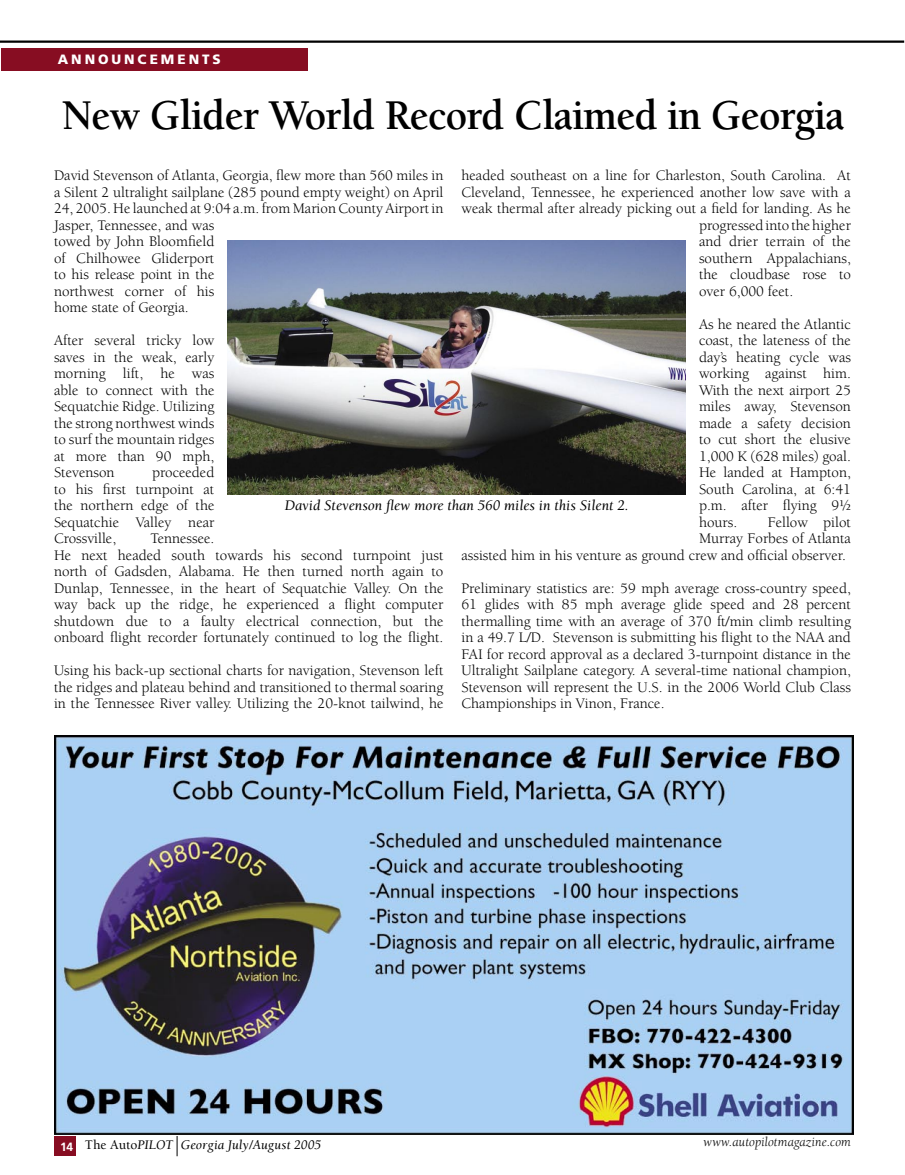
<style>
.page{position:relative;width:905px;height:1175px;background:#fff}
.page>*{position:absolute;margin:0;border:0;box-sizing:border-box;transform-origin:0 0}
.t1{font:700 43.5px "Berkeley";letter-spacing:-.02em;color:#000;scale:.95 1}
.Body_Copy{font:15px/16.5px "Berkeley";color:#000;text-align:justify}
.t2{font:italic 15px "Berkeley";color:#000}
.t3{font:italic 13.5px "Berkeley";letter-spacing:.005em;color:#000}
.t4{font:italic 13.5px "Berkeley";letter-spacing:.005em;color:#000}
.t5{font:900 13.5px "Frutiger";letter-spacing:.215em;color:#fff}
.s1{font-weight:500;font-style:normal}
</style>
<div class="page">
<div style="left:54px;top:1136px;width:22px;height:19px;background:#870d22"></div>
<svg style="left:177px;top:1136px;width:1px;height:20px"></svg>
<div style="left:1px;top:49px;width:307px;height:22px;background:#870d22"></div>
<hr style="left:0;top:40px;width:904px;height:3px;background:#000">
<img style="left:228px;top:241px;width:457px;height:254px">
<img style="left:54px;top:735px;width:799px;height:399px">
<p class="t5" style="left:58px;top:51px;width:164px">ANNOUNCEMENTS</p>
<p class="t1" style="left:62px;top:92px;width:825px">New Glider World Record Claimed in Georgia</p>
<p class="Body_Copy" style="left:54px;top:167px;width:391px;text-align:left">David Stevenson of Atlanta, Georgia, flew more than 560 miles in a Silent 2 ultralight sailplane (285 pound empty weight) on April 24, 2005. He launched at 9:04 a.m. from Marion County Airport in Jasper, Tennessee, and was<br>towed by John Bloomfield<br>of Chilhowee Gliderport<br>to his release point in the<br>northwest corner of his<br>home state of Georgia.</p>
<p class="Body_Copy" style="left:54px;top:332px;width:162px">After several tricky low saves in the weak, early morning lift, he was able to connect with the Sequatchie Ridge. Utilizing the strong northwest winds to surf the mountain ridges at more than 90 mph, Stevenson</p>
<p class="Body_Copy" style="left:461px;top:167px;width:391px">headed southeast on a line for Charleston, South Carolina. At</p>
<p class="Body_Copy" style="left:461px;top:184px;width:391px">Cleveland, Tennessee, he experienced another low save with a</p>
<p class="Body_Copy" style="left:461px;top:200px;width:391px">weak thermal after already picking out a field for landing. As he</p>
<p class="Body_Copy" style="left:699px;top:217px;width:153px">progressed into the higher</p>
<p class="Body_Copy" style="left:699px;top:233px;width:153px">and drier terrain of the</p>
<p class="Body_Copy" style="left:699px;top:250px;width:153px">southern Appalachians,</p>
<p class="Body_Copy" style="left:699px;top:266px;width:153px">the cloudbase rose to</p>
<p class="Body_Copy" style="left:699px;top:283px;width:96px">over 6,000 feet.</p>
<p class="Body_Copy" style="left:699px;top:316px;width:153px">As he neared the Atlantic coast, the lateness of the day’s heating cycle was working against him.<br>With the next airport 25 miles away, Stevenson made a safety decision to cut short the elusive 1,000 K (628 miles) goal.<br>He landed at Hampton, South Carolina, at 6:41 p.m. after flying 9½ hours.</p>
<p class="Body_Copy" style="left:54px;top:464px;width:162px;text-indent:98px">proceeded to his first turnpoint at the northern edge of the Sequatchie Valley near Crossville,</p>
<p class="t2" style="left:285px;top:497px;width:345px">David Stevenson flew more than 560 miles in this Silent 2.</p>
<p class="Body_Copy" style="left:767px;top:514px;width:85px">Fellow pilot</p>
<p class="Body_Copy" style="left:699px;top:530px;width:153px">Murray Forbes of Atlanta</p>
<p class="Body_Copy" style="left:461px;top:547px;width:386px">assisted him in his venture as ground crew and official observer.</p>
<p class="Body_Copy" style="left:461px;top:580px;width:391px">Preliminary statistics are: 59 mph average cross-country speed, 61 glides with 85 mph average glide speed and 28 percent thermalling time with an average of 370 ft/min climb resulting in a 49.7 L/D. Stevenson is submitting his flight to the NAA and FAI for record approval as a declared 3-turnpoint distance in the Ultralight Sailplane category. A several-time national champion, Stevenson will represent the U.S. in the 2006 World Club Class Championships in Vinon, France.</p>
<p class="Body_Copy" style="left:54px;top:530px;width:391px;text-align:left;text-indent:96px">Tennessee.<br>He next headed south towards his second turnpoint just north of Gadsden, Alabama. He then turned north again to Dunlap, Tennessee, in the heart of Sequatchie Valley. On the way back up the ridge, he experienced a flight computer shutdown due to a faulty electrical connection, but the onboard flight recorder fortunately continued to log the flight.</p>
<p class="Body_Copy" style="left:54px;top:662px;width:391px">Using his back-up sectional charts for navigation, Stevenson left the ridges and plateau behind and transitioned to thermal soaring in the Tennessee River valley. Utilizing the 20-knot tailwind, he</p>
<p class="t3" style="left:60px;top:1138px;width:262px"><sub>14</sub> <span class="s1">The Auto</span>PILOT Georgia July/August 2005</p>
<p class="t4" style="left:703px;top:1134px;width:149px">www.autopilotmagazine.com</p>
</div>
